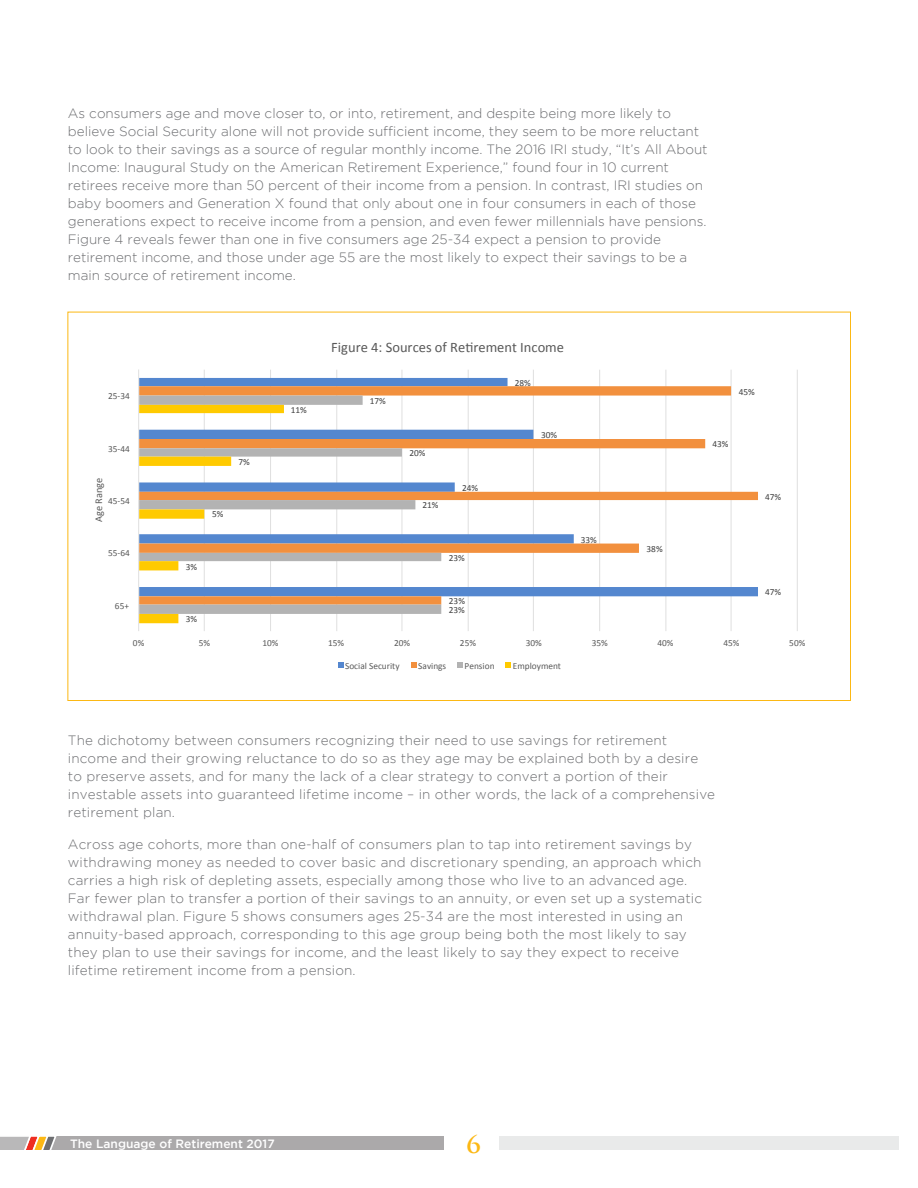
<style>
.page{position:relative;width:918px;height:1188px;background:#fff}
.page>*{position:absolute;margin:0;border:0;box-sizing:border-box;transform-origin:0 0}
.t1{font:700 24px "Trajan Pro";color:#fcb814}
.t2{font:14.55px "Calibri";color:#595959}
.body{font:300 13.5px/18px "Gotham";letter-spacing:.01em;color:#6d6e71}
.t3{font:500 12px "Gotham";color:#fff}
.t4{font:10.35px "Calibri";color:#595959}
.t5{font:9.3px "Calibri";color:#595959}
.t6{font:9.3px "Calibri";color:#404040}
</style>
<div class="page">
<div style="left:0;top:1137px;width:444px;height:13px;background:#aba9aa"></div>
<div style="left:500px;top:1137px;width:399px;height:13px;background:#e9eaea"></div>
<svg style="left:0;top:1136px;width:58px;height:14px"></svg>
<svg style="left:138px;top:369px;width:660px;height:299px"></svg>
<p class="body" style="left:68px;top:104px;width:641px">As consumers age and move closer to, or into, retirement, and despite being more likely to believe Social Security alone will not provide sufficient income, they seem to be more reluctant to look to their savings as a source of regular monthly income. The 2016 IRI study, “It’s All About Income: Inaugural Study on the American Retirement Experience,” found four in 10 current retirees receive more than 50 percent of their income from a pension. In contrast, IRI studies on baby boomers and Generation X found that only about one in four consumers in each of those generations expect to receive income from a pension, and even fewer millennials have pensions.<br>Figure 4 reveals fewer than one in five consumers age 25-34 expect a pension to provide retirement income, and those under age 55 are the most likely to expect their savings to be a main source of retirement income.</p>
<p class="t2" style="left:331px;top:338px;width:234px">Figure 4: Sources of Re&gt;rement Income</p>
<p class="t6" style="left:515px;top:377px;width:18px">28%</p>
<p class="t5" style="left:108px;top:390px;width:23px">25-34</p>
<p class="t6" style="left:370px;top:395px;width:18px">17%</p>
<p class="t6" style="left:739px;top:386px;width:18px">45%</p>
<p class="t6" style="left:291px;top:404px;width:18px">11%</p>
<p class="t6" style="left:541px;top:429px;width:18px">30%</p>
<p class="t5" style="left:108px;top:443px;width:23px">35-44</p>
<p class="t6" style="left:409px;top:447px;width:18px">20%</p>
<p class="t6" style="left:712px;top:438px;width:18px">43%</p>
<p class="t6" style="left:239px;top:456px;width:13px">7%</p>
<p class="t4" style="left:92px;top:522px;width:46px;rotate:-90deg">Age Range</p>
<p class="t5" style="left:108px;top:495px;width:23px">45-54</p>
<p class="t6" style="left:212px;top:509px;width:13px">5%</p>
<p class="t6" style="left:423px;top:500px;width:18px">21%</p>
<p class="t6" style="left:462px;top:482px;width:18px">24%</p>
<p class="t6" style="left:765px;top:491px;width:18px">47%</p>
<p class="t6" style="left:581px;top:534px;width:18px">33%</p>
<p class="t5" style="left:108px;top:547px;width:23px">55-64</p>
<p class="t6" style="left:449px;top:552px;width:18px">23%</p>
<p class="t6" style="left:647px;top:543px;width:18px">38%</p>
<p class="t6" style="left:186px;top:561px;width:13px">3%</p>
<p class="t6" style="left:765px;top:586px;width:18px">47%</p>
<p class="t5" style="left:115px;top:600px;width:16px">65+</p>
<p class="t6" style="left:449px;top:595px;width:18px">23%</p>
<p class="t6" style="left:449px;top:604px;width:18px">23%</p>
<p class="t6" style="left:186px;top:613px;width:13px">3%</p>
<p class="t5" style="left:133px;top:637px;width:13px">0%</p>
<p class="t5" style="left:199px;top:637px;width:13px">5%</p>
<p class="t5" style="left:262px;top:637px;width:18px">10%</p>
<p class="t5" style="left:328px;top:637px;width:18px">15%</p>
<p class="t5" style="left:394px;top:637px;width:18px">20%</p>
<p class="t5" style="left:460px;top:637px;width:18px">25%</p>
<p class="t5" style="left:526px;top:637px;width:18px">30%</p>
<p class="t5" style="left:592px;top:637px;width:18px">35%</p>
<p class="t5" style="left:658px;top:637px;width:18px">40%</p>
<p class="t5" style="left:723px;top:637px;width:18px">45%</p>
<p class="t5" style="left:789px;top:637px;width:18px">50%</p>
<p class="t5" style="left:345px;top:660px;width:56px">Social Security</p>
<p class="t5" style="left:418px;top:660px;width:30px">Savings</p>
<p class="t5" style="left:465px;top:660px;width:31px">Pension</p>
<p class="t5" style="left:513px;top:660px;width:50px">Employment</p>
<p class="body" style="left:68px;top:731px;width:649px">The dichotomy between consumers recognizing their need to use savings for retirement income and their growing reluctance to do so as they age may be explained both by a desire to preserve assets, and for many the lack of a clear strategy to convert a portion of their investable assets into guaranteed lifetime income – in other words, the lack of a comprehensive retirement plan.</p>
<p class="body" style="left:68px;top:835px;width:636px">Across age cohorts, more than one-half of consumers plan to tap into retirement savings by withdrawing money as needed to cover basic and discretionary spending, an approach which carries a high risk of depleting assets, especially among those who live to an advanced age.<br>Far fewer plan to transfer a portion of their savings to an annuity, or even set up a systematic withdrawal plan. Figure 5 shows consumers ages 25-34 are the most interested in using an annuity-based approach, corresponding to this age group being both the most likely to say they plan to use their savings for income, and the least likely to say they expect to receive lifetime retirement income from a pension.</p>
<p class="t3" style="left:70px;top:1137px;width:206px">The Language of Retirement 2017</p>
<h1 class="t1" style="left:467px;top:1129px;width:16px">6</h1>
</div>
